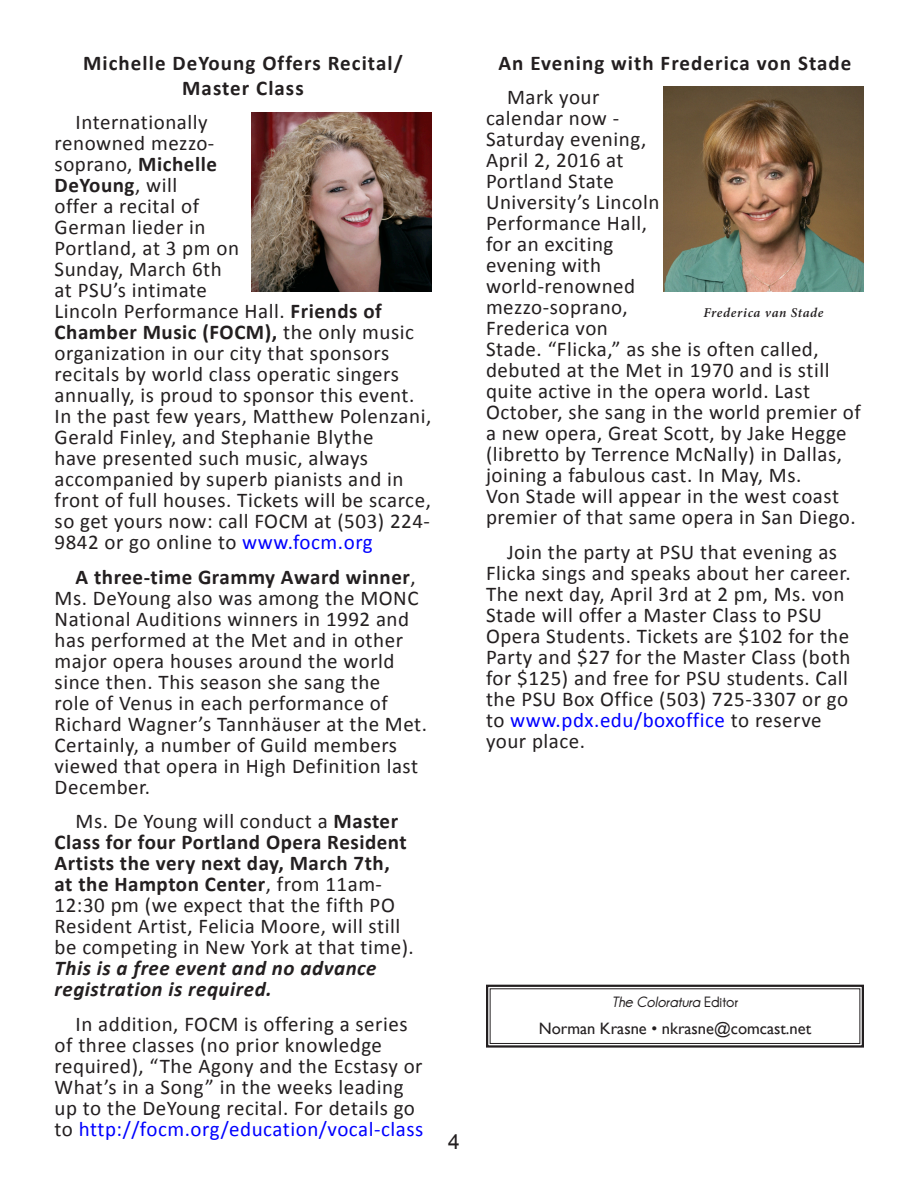
<style>
.page{position:relative;width:918px;height:1188px;background:#fff}
.page>*{position:absolute;margin:0;border:0;box-sizing:border-box;transform-origin:0 0}
.Body_Text{font:21px/21px "Calibri";letter-spacing:.025em;color:#231f20}
.Headline{font:700 21px/25.2px "Calibri";letter-spacing:.05em;color:#231f20;text-align:center}
.t1{font:21px "Arial";color:#231f20}
.t2{font:16.5px "Gill Sans";color:#231f20}
.t3{font:italic 700 15px "Champagne&Limousines";color:#231f20}
.Photo_Caption{font:italic 600 13.5px "Minion Pro";letter-spacing:.045em;color:#231f20}
.s1{font-weight:700}
.s2{color:#00f}
.s3{font-weight:700;font-style:italic}
.s4{font-style:normal}
</style>
<div class="page">
<svg style="left:486px;top:984px;width:378px;height:64px"></svg>
<div style="left:490px;top:988px;width:370px;height:56px;border:1px solid #231f20"></div>
<img style="left:663px;top:86px;width:201px;height:205px">
<img style="left:252px;top:112px;width:180px;height:179px">
<p class="Headline" style="left:83px;top:49px;width:321px">Michelle DeYoung Offers Recital/<br>Master Class</p>
<p class="Body_Text" style="left:55px;top:111px;width:378px;text-indent:21px">Internationally<br>renowned mezzo-<br>soprano, <span class="s1">Michelle<br>DeYoung</span>, will<br>offer a recital of<br>German lieder in<br>Portland, at 3 pm on<br>Sunday, March 6th<br>at PSU’s intimate<br>Lincoln Performance Hall. <span class="s1">Friends of<br>Chamber Music (FOCM),</span> the only music organization in our city that sponsors recitals by world class operatic singers annually, is proud to sponsor this event.<br>In the past few years, Matthew Polenzani,<br>Gerald Finley, and Stephanie Blythe<br>have presented such music, always accompanied by superb pianists and in front of full houses. Tickets will be scarce, so get yours now: call FOCM at (503) 224-<br>9842 or go online to <span class="s2">www.focm.org</span></p>
<p class="Body_Text" style="left:55px;top:566px;width:374px;text-indent:21px"><span class="s1">A three-time Grammy Award winner</span>, Ms. DeYoung also was among the MONC National Auditions winners in 1992 and has performed at the Met and in other major opera houses around the world since then. This season she sang the<br>role of Venus in each performance of Richard Wagner’s Tannhäuser at the Met.<br>Certainly, a number of Guild members viewed that opera in High Definition last December.</p>
<p class="Body_Text" style="left:55px;top:810px;width:361px;text-indent:21px">Ms. De Young will conduct a <span class="s1">Master Class for four Portland Opera Resident Artists the very next day, March 7th,<br>at the Hampton Center</span>, from 11am-12:30 pm (we expect that the fifth PO Resident Artist, Felicia Moore, will still be competing in New York at that time).<br><span class="s3">This is a free event and no advance registration is required.</span></p>
<p class="Body_Text" style="left:55px;top:1013px;width:370px;text-indent:21px">In addition, FOCM is offering a series of three classes (no prior knowledge required), “The Agony and the Ecstasy or What’s in a Song” in the weeks leading up to the DeYoung recital. For details go to <span class="s2">http://focm.org/education/vocal-class</span></p>
<p class="t1" style="left:448px;top:1127px;width:13px">4</p>
<p class="Headline" style="left:499px;top:49px;width:354px">An Evening with Frederica von Stade</p>
<p class="Body_Text" style="left:486px;top:86px;width:376px;text-indent:21px">Mark your<br>calendar now -<br>Saturday evening,<br>April 2, 2016 at<br>Portland State<br>University’s Lincoln<br>Performance Hall,<br>for an exciting<br>evening with<br>world-renowned<br>mezzo-soprano,<br>Frederica von<br>Stade. “Flicka,” as she is often called, debuted at the Met in 1970 and is still quite active in the opera world. Last<br>October, she sang in the world premier of a new opera, Great Scott, by Jake Hegge (libretto by Terrence McNally) in Dallas, joining a fabulous cast. In May, Ms.<br>Von Stade will appear in the west coast premier of that same opera in San Diego.</p>
<p class="Body_Text" style="left:486px;top:541px;width:366px;text-indent:21px">Join the party at PSU that evening as Flicka sings and speaks about her career.<br>The next day, April 3rd at 2 pm, Ms. von Stade will offer a Master Class to PSU Opera Students. Tickets are $102 for the Party and $27 for the Master Class (both for $125) and free for PSU students. Call the PSU Box Office (503) 725-3307 or go to <span class="s2">www.pdx.edu/boxoffice</span> to reserve your place.</p>
<p class="Photo_Caption" style="left:704px;top:303px;width:121px">Frederica van Stade</p>
<p class="t3" style="left:612px;top:994px;width:128px">The Coloratura <span class="s4">Editor</span></p>
<p class="t2" style="left:539px;top:1019px;width:274px">Norman Krasne • nkrasne@comcast.net</p>
</div>
